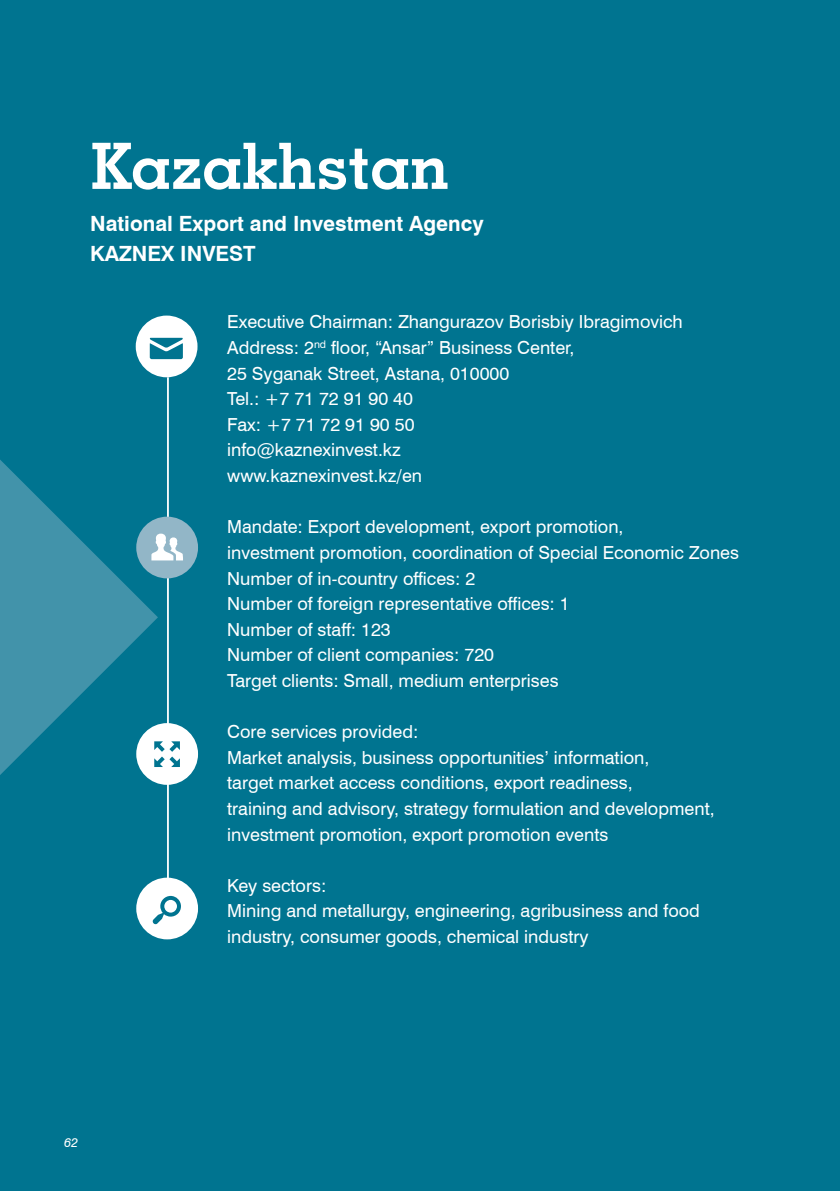
<style>
.page{position:relative;width:840px;height:1191px;background:#fff}
.page>*{position:absolute;margin:0;border:0;box-sizing:border-box;transform-origin:0 0}
.t1{font:700 64px "Geometric Slab 703 BT";color:#fff}
.t2{font:700 21px/30px "Swiss 721 BT";color:#fff}
.t3{font:18px/25.6px "Swiss 721 BT";color:#fff}
.t4{font:italic 12.8px "Swiss 721 BT";color:#fff}
</style>
<div class="page">
<div style="left:0;top:0;width:839px;height:1191px;background:#007490"></div>
<hr style="left:167px;top:377px;width:2px;height:523px;background:#fff">
<div style="left:136px;top:315px;width:61px;height:62px;background:#fff;border-radius:50%"></div>
<div style="left:136px;top:516px;width:62px;height:62px;background:#92b6c7;border-radius:50%"></div>
<svg style="left:158px;top:533px;width:25px;height:27px"></svg>
<svg style="left:158px;top:338px;width:25px;height:21px"></svg>
<div style="left:136px;top:877px;width:62px;height:62px;background:#fff;border-radius:50%"></div>
<svg style="left:158px;top:896px;width:23px;height:27px"></svg>
<div style="left:136px;top:723px;width:62px;height:62px;background:#fff;border-radius:50%"></div>
<svg style="left:158px;top:741px;width:22px;height:26px"></svg>
<svg style="left:0;top:316px;width:158px;height:622px"></svg>
<h1 class="t1" style="left:91px;top:127px;width:359px">Kazakhstan</h1>
<p class="t2" style="left:90px;top:208px;width:395px">National Export and I nvestment Agency<br>KAZN EX INVEST</p>
<p class="t3" style="left:227px;top:309px;width:457px">Executive Chairman: Zhangurazov Borisbiy Ibragimovich<br>Address: 2<sup>nd</sup> floor, “Ansar” Business Center,<br>25 Syganak Street, Astana, 010000<br>Tel.: +7 71 72 91 90 40<br>Fax: +7 71 72 91 90 50<br>info@kaznexinvest.kz<br>www.kaznexinvest.kz/en</p>
<p class="t3" style="left:227px;top:514px;width:513px">Mandate: Export development, export promotion,<br>investment promotion, coordination of Special Economic Zones Number of in-country offices: 2<br>Number of foreign representative offices: 1<br>Number of staff: 123<br>Number of client companies: 720<br>Target clients: Small, medium enterprises</p>
<p class="t3" style="left:227px;top:719px;width:488px">Core services provided:<br>Market analysis, business opportunities’ information,<br>target market access conditions, export readiness,<br>training and advisory, strategy formulation and development, investment promotion, export promotion events</p>
<p class="t3" style="left:227px;top:872px;width:474px">Key sectors:<br>Mining and metallurgy, engineering, agribusiness and food industry, consumer goods, chemical industry</p>
<p class="t4" style="left:64px;top:1134px;width:16px">62</p>
</div>
